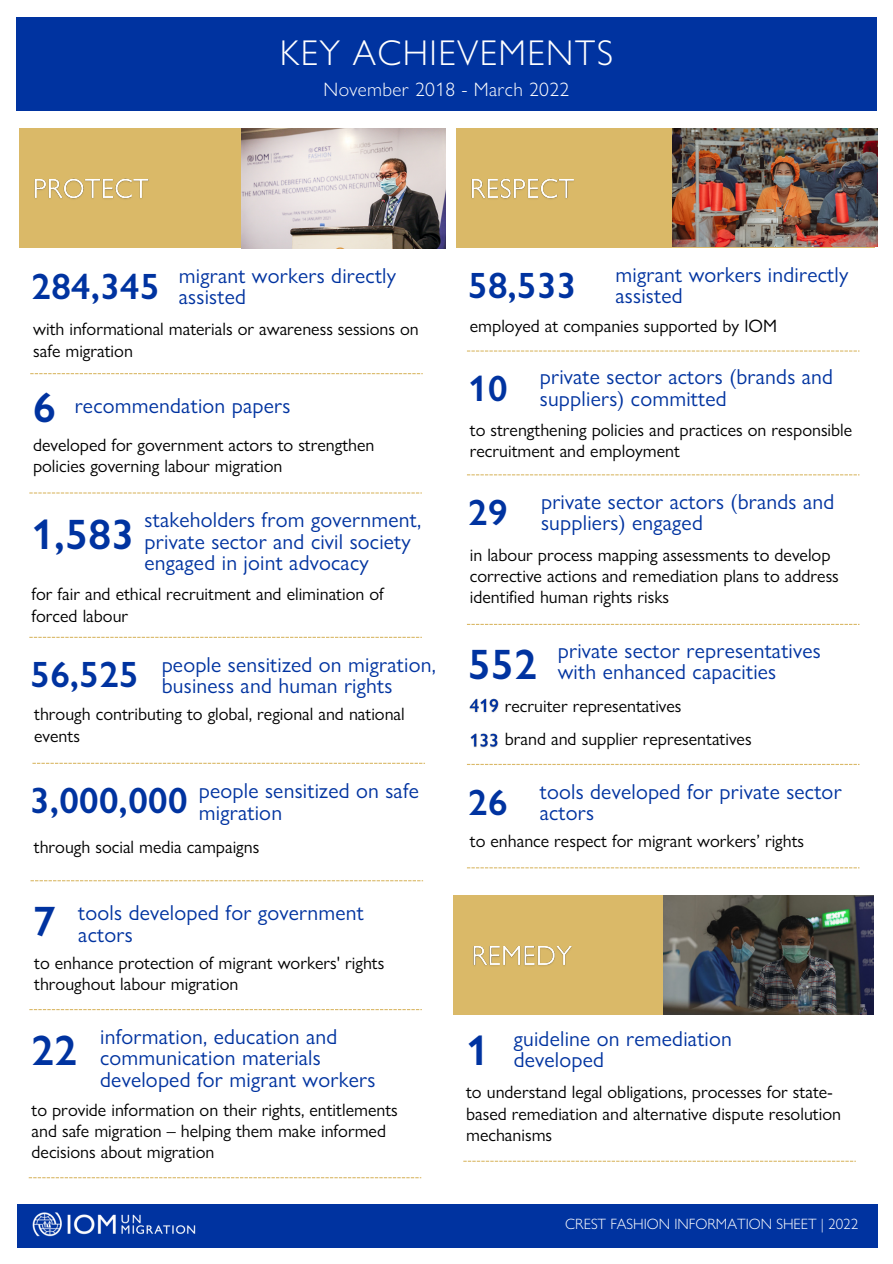
<style>
.page{position:relative;width:893px;height:1264px;background:#fff}
.page>*{position:absolute;margin:0;border:0;box-sizing:border-box;transform-origin:0 0}
.t1{font:600 42.75px "Gill Sans Nova";letter-spacing:.01em;color:#0033a0}
.t2{font:600 36.75px "Gill Sans Nova";letter-spacing:.01em;color:#0033a0}
.t3{font:300 36px "Gill Sans Nova";letter-spacing:.04em;color:#fff}
.t4{font:21.75px/21.3px "Gill Sans Nova";letter-spacing:.01em;color:#0033a0}
.t5{font:300 19.5px "Gill Sans Nova";letter-spacing:.02em;color:#fff}
.t6{font:18px/21.3px "Gill Sans Nova";color:#000}
.t7{font:300 15px "Gill Sans Nova";color:#fff}
.s1{font-weight:600;font-size:42.75px}
</style>
<div class="page">
<div style="left:18px;top:1203px;width:859px;height:44px;background:#0033a0"></div>
<img style="left:25px;top:1203px;width:179px;height:34px">
<div style="left:16px;top:18px;width:860px;height:93px;background:#0033a0"></div>
<div style="left:19px;top:129px;width:418px;height:119px;background:#dab968"></div>
<div style="left:456px;top:129px;width:418px;height:119px;background:#dab968"></div>
<div style="left:453px;top:895px;width:419px;height:119px;background:#dab968"></div>
<img style="left:241px;top:129px;width:205px;height:119px">
<svg style="left:30px;top:373px;width:393px;height:1px"></svg>
<svg style="left:29px;top:492px;width:393px;height:1px"></svg>
<svg style="left:29px;top:1009px;width:393px;height:1px"></svg>
<svg style="left:29px;top:1177px;width:392px;height:1px"></svg>
<svg style="left:467px;top:764px;width:392px;height:1px"></svg>
<svg style="left:467px;top:867px;width:392px;height:1px"></svg>
<svg style="left:29px;top:636px;width:393px;height:2px"></svg>
<svg style="left:32px;top:762px;width:393px;height:2px"></svg>
<svg style="left:31px;top:880px;width:392px;height:1px"></svg>
<svg style="left:467px;top:350px;width:392px;height:1px"></svg>
<svg style="left:467px;top:474px;width:392px;height:1px"></svg>
<svg style="left:467px;top:624px;width:392px;height:1px"></svg>
<svg style="left:463px;top:1160px;width:392px;height:1px"></svg>
<img style="left:663px;top:895px;width:210px;height:119px">
<img style="left:34px;top:178px;width:115px;height:21px">
<img style="left:471px;top:178px;width:103px;height:21px">
<img style="left:473px;top:946px;width:99px;height:20px">
<img style="left:469px;top:698px;width:30px;height:50px">
<img style="left:672px;top:129px;width:205px;height:118px">
<h3 class="t3" style="left:280px;top:24px;width:335px">KEY ACHIEVEMENTS</h3>
<p class="t5" style="left:323px;top:74px;width:247px">November 2018 - March 2022</p>
<h2 class="t2" style="left:31px;top:257px;width:129px">284,345</h2>
<p class="t4" style="left:179px;top:263px;width:219px">migrant workers directly assisted</p>
<p class="t4" style="left:468px;top:262px;width:381px;text-indent:147px">migrant workers indirectly<br><sup>58,533</sup> assisted</p>
<p class="t6" style="left:33px;top:317px;width:387px">with informational materials or awareness sessions on safe migration</p>
<h1 class="t1" style="left:33px;top:374px;width:24px">6</h1>
<p class="t4" style="left:75px;top:393px;width:217px">recommendation papers</p>
<p class="t6" style="left:33px;top:432px;width:343px">developed for government actors to strengthen policies governing labour migration</p>
<h1 class="t1" style="left:31px;top:500px;width:104px">1,583</h1>
<p class="t4" style="left:144px;top:507px;width:278px">stakeholders from government, private sector and civil society engaged in joint advocacy</p>
<p class="t6" style="left:31px;top:582px;width:354px">for fair and ethical recruitment and elimination of forced labour</p>
<p class="t4" style="left:162px;top:652px;width:276px">people sensitized on migration,</p>
<h2 class="t2" style="left:31px;top:645px;width:110px">56,525</h2>
<p class="t4" style="left:162px;top:673px;width:232px">business and human rights</p>
<p class="t6" style="left:34px;top:702px;width:372px">through contributing to global, regional and national events</p>
<p class="t4" style="left:199px;top:778px;width:222px">people sensitized on safe</p>
<h2 class="t2" style="left:30px;top:771px;width:159px">3,000,000</h2>
<p class="t4" style="left:199px;top:799px;width:85px">migration</p>
<p class="t6" style="left:34px;top:835px;width:227px">through social media campaigns</p>
<h1 class="t1" style="left:33px;top:887px;width:24px">7</h1>
<p class="t4" style="left:78px;top:900px;width:287px">tools developed for government actors</p>
<p class="t6" style="left:34px;top:950px;width:352px">to enhance protection of migrant workers' rights throughout labour migration</p>
<h1 class="t1" style="left:32px;top:1016px;width:47px">22</h1>
<p class="t4" style="left:100px;top:1024px;width:277px">information, education and communication materials developed for migrant workers</p>
<p class="t6" style="left:32px;top:1097px;width:368px">to provide information on their rights, entitlements and safe migration – helping them make informed decisions about migration</p>
<p class="t6" style="left:470px;top:313px;width:308px">employed at companies supported by IOM</p>
<p class="t4" style="left:468px;top:364px;width:366px;text-indent:72px">private sector actors (brands and<br><sup>10</sup> suppliers) committed</p>
<p class="t6" style="left:470px;top:417px;width:384px">to strengthening policies and practices on responsible recruitment and employment</p>
<p class="t4" style="left:468px;top:489px;width:367px;text-indent:73px">private sector actors (brands and<br><sup>29</sup> suppliers) engaged</p>
<p class="t6" style="left:470px;top:542px;width:370px">in labour process mapping assessments to develop corrective actions and remediation plans to address identified human rights risks</p>
<h1 class="t1" style="left:468px;top:630px;width:70px">552</h1>
<p class="t4" style="left:557px;top:637px;width:264px">private sector representatives with enhanced capacities</p>
<p class="t6" style="left:505px;top:694px;width:178px">recruiter representatives</p>
<p class="t6" style="left:505px;top:727px;width:248px">brand and supplier representatives</p>
<p class="t4" style="left:468px;top:779px;width:375px;text-indent:72px">tools developed for private sector<br><sup>26</sup> actors</p>
<p class="t6" style="left:470px;top:828px;width:336px">to enhance respect for migrant workers’ rights</p>
<p class="t4" style="left:466px;top:1026px;width:267px;text-indent:48px">guideline on remediation<br><span class="s1">1</span> developed</p>
<p class="t6" style="left:466px;top:1080px;width:376px">to understand legal obligations, processes for state&shy;based remediation and alternative dispute resolution mechanisms</p>
<p class="t7" style="left:565px;top:1212px;width:294px">CREST FASHION INFORMATION SHEET | 2022</p>
</div>
